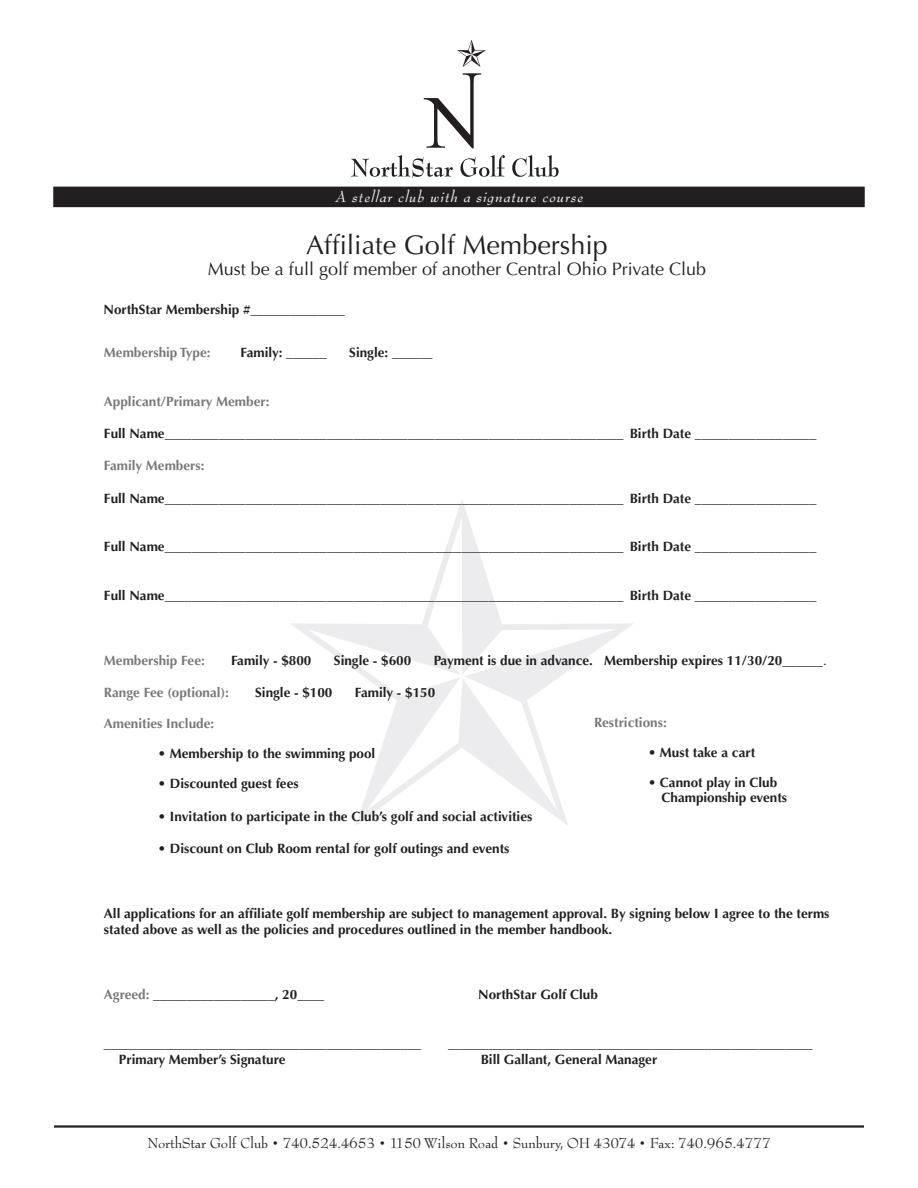
<style>
.page{position:relative;width:918px;height:1188px;background:#fff}
.page>*{position:absolute;margin:0;border:0;box-sizing:border-box;transform-origin:0 0}
.t1{font:27px "Optima";color:#231f20}
.t2{font:18px "Optima";color:#231f20}
.t3{font:italic 16.5px "Bernhard Modern";letter-spacing:.07em;color:#fff}
.t4{font:15.75px "Bernhard Modern";letter-spacing:-.01em;color:#231f20}
.t5{font:700 13.5px/16.2px "Optima";color:#231f20}
.t6{font:700 13.5px "Optima";color:#76787b}
.s1{font-weight:400}
.s2{color:#76787b}
</style>
<div class="page">
<svg style="left:351px;top:155px;width:102px;height:23px"></svg>
<svg style="left:460px;top:155px;width:45px;height:22px"></svg>
<svg style="left:512px;top:155px;width:47px;height:22px"></svg>
<svg style="left:457px;top:40px;width:29px;height:27px"></svg>
<svg style="left:424px;top:73px;width:57px;height:75px"></svg>
<svg style="left:290px;top:500px;width:343px;height:325px"></svg>
<svg style="left:308px;top:517px;width:308px;height:293px"></svg>
<div style="left:54px;top:187px;width:810px;height:19px;background:#231f20"></div>
<div style="left:53px;top:187px;width:812px;height:20px;border:2px solid #231f20"></div>
<hr style="left:54px;top:1125px;width:810px;height:3px;background:#231f20">
<p class="t3" style="left:335px;top:188px;width:250px">A stellar club with a signature course</p>
<h1 class="t1" style="left:306px;top:229px;width:303px">Affiliate Golf Membership</h1>
<h2 class="t2" style="left:208px;top:259px;width:500px">Must be a full golf member of another Central Ohio Private Club</h2>
<p class="t5" style="left:104px;top:302px;width:243px">NorthStar Membership #______________</p>
<p class="t6" style="left:104px;top:345px;width:108px">Membership Type:</p>
<p class="t5" style="left:241px;top:345px;width:88px">Family: ______</p>
<p class="t5" style="left:349px;top:345px;width:85px">Single: ______</p>
<p class="t6" style="left:104px;top:393px;width:167px">Applicant/Primary Member:</p>
<p class="t5" style="left:104px;top:426px;width:714px">Full Name____________________________________________________________________ Birth Date __________________</p>
<p class="t6" style="left:104px;top:458px;width:102px">Family Members:</p>
<p class="t5" style="left:104px;top:490px;width:714px">Full Name____________________________________________________________________ Birth Date __________________</p>
<p class="t5" style="left:104px;top:539px;width:714px">Full Name____________________________________________________________________ Birth Date __________________</p>
<p class="t5" style="left:104px;top:588px;width:714px">Full Name____________________________________________________________________ Birth Date __________________</p>
<p class="t6" style="left:104px;top:652px;width:102px">Membership Fee:</p>
<p class="t5" style="left:231px;top:652px;width:82px">Family - $800</p>
<p class="t5" style="left:334px;top:652px;width:79px">Single - $600</p>
<p class="t5" style="left:434px;top:652px;width:394px">Payment is due in advance. Membership expires 11/30/20<span class="s1">______.</span></p>
<p class="t6" style="left:104px;top:685px;width:126px">Range Fee (optional):</p>
<p class="t5" style="left:255px;top:685px;width:79px">Single - $100</p>
<p class="t5" style="left:355px;top:685px;width:82px">Family - $150</p>
<p class="t6" style="left:104px;top:716px;width:112px">Amenities Include:</p>
<p class="t5" style="left:158px;top:746px;width:219px">• Membership to the swimming pool</p>
<p class="t5" style="left:158px;top:776px;width:142px">• Discounted guest fees</p>
<p class="t5" style="left:158px;top:808px;width:376px">• Invitation to participate in the Club’s golf and social activities</p>
<p class="t5" style="left:158px;top:841px;width:353px">• Discount on Club Room rental for golf outings and events</p>
<p class="t6" style="left:594px;top:714px;width:74px">Restrictions:</p>
<p class="t5" style="left:648px;top:744px;width:109px">• Must take a cart</p>
<p class="t5" style="left:662px;top:775px;width:127px;line-height:15px;text-indent:-14px">• Cannot play in Club<br>Championship events</p>
<p class="t5" style="left:104px;top:906px;width:727px">All applications for an affiliate golf membership are subject to management approval. By signing below I agree to the terms stated above as well as the policies and procedures outlined in the member handbook.</p>
<p class="t5" style="left:104px;top:987px;width:222px"><span class="s2">Agreed:</span> __________________, 20____</p>
<p class="t5" style="left:478px;top:987px;width:121px">NorthStar Golf Club</p>
<p class="t5" style="left:104px;top:1035px;width:319px">_______________________________________________</p>
<p class="t5" style="left:448px;top:1035px;width:366px">______________________________________________________</p>
<p class="t5" style="left:119px;top:1051px;width:168px">Primary Member’s Signature</p>
<p class="t5" style="left:481px;top:1051px;width:178px">Bill Gallant, General Manager</p>
<p class="t4" style="left:147px;top:1134px;width:625px">NorthStar Golf Club • 740.524.4653 • 1150 Wilson Road • Sunbury, OH 43074 • Fax: 740.965.4777</p>
</div>
